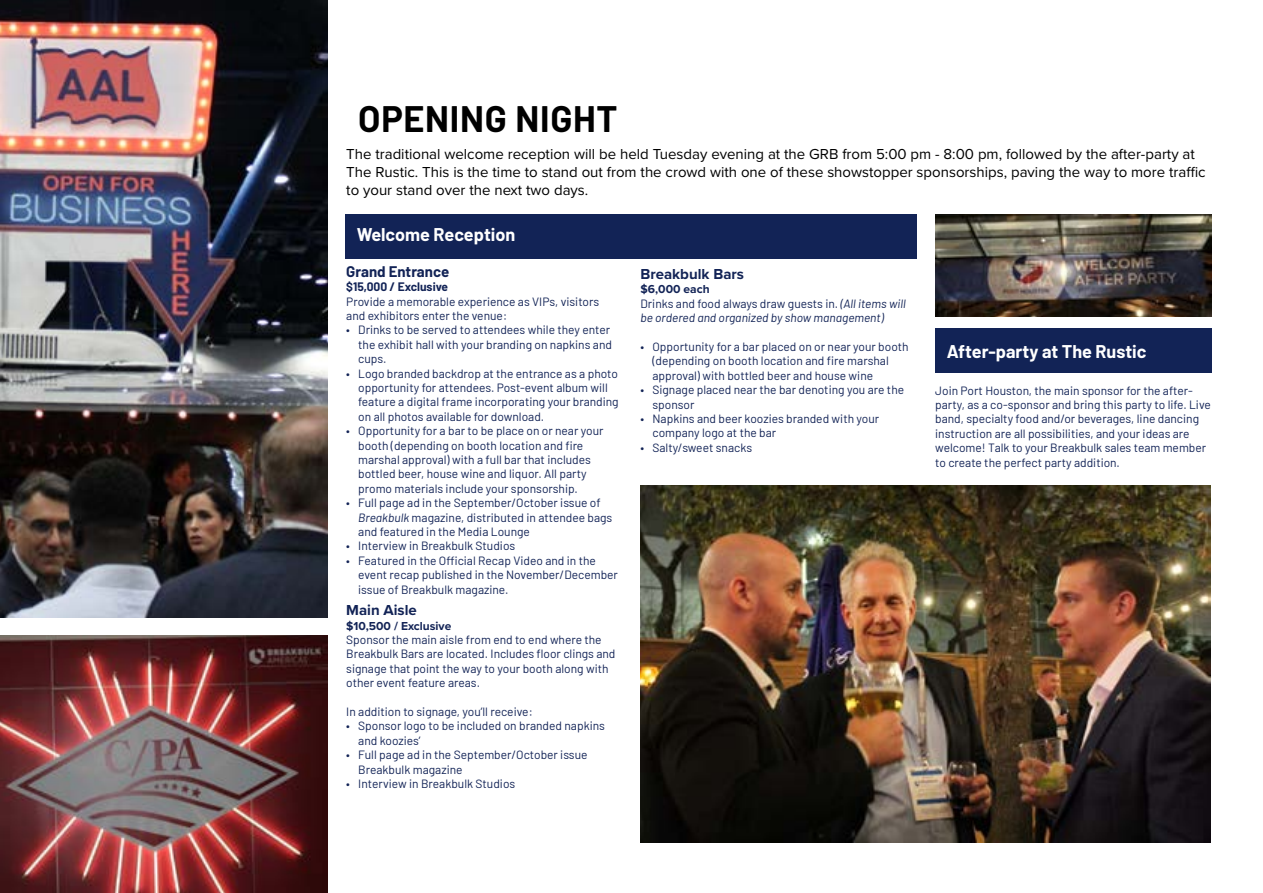
<style>
.page{position:relative;width:1263px;height:893px;background:#fff}
.page>*{position:absolute;margin:0;border:0;box-sizing:border-box;transform-origin:0 0}
.t1{font:700 36px "Barlow";letter-spacing:.02em;color:#000}
.t2{font:700 18px "Barlow";color:#fff}
.t3{font:15px/18px "Proxima Nova";color:#000}
.t4{font:700 15px "Proxima Nova";color:#122356}
.t5{font:700 15px "Barlow";color:#122356}
.t6{font:12px/14.4px "Barlow";color:#122356}
.t7{font:italic 12px/14.4px "Barlow";color:#122356}
.t8{font:700 12px "Proxima Nova";color:#122356}
.t9{font:700 12px "Barlow";color:#122356}
.s1{font-style:italic}
.s2{font-style:normal}
</style>
<div class="page">
<img style="left:0;top:0;width:328px;height:617px">
<div style="left:346px;top:215px;width:571px;height:44px;background:#122356"></div>
<div style="left:935px;top:328px;width:276px;height:45px;background:#122356"></div>
<img style="left:935px;top:215px;width:276px;height:102px">
<img style="left:640px;top:486px;width:570px;height:356px">
<img style="left:0;top:636px;width:328px;height:257px">
<h1 class="t1" style="left:358px;top:92px;width:261px">OPENING NIGHT</h1>
<p class="t3" style="left:346px;top:145px;width:861px">The traditional welcome reception will be held Tuesday evening at the GRB from 5:00 pm - 8:00 pm, followed by the after-party at<br>The Rustic. This is the time to stand out from the crowd with one of these showstopper sponsorships, paving the way to more traffic to your stand over the next two days.</p>
<h2 class="t2" style="left:357px;top:222px;width:160px">Welcome Reception</h2>
<p class="t5" style="left:346px;top:260px;width:104px">Grand Entrance</p>
<p class="t9" style="left:346px;top:278px;width:103px">$15,000 / Exclusive</p>
<p class="t6" style="left:346px;top:293px;width:254px">Provide a memorable experience as VIPs, visitors and exhibitors enter the venue:</p>
<p class="t6" style="left:358px;top:322px;width:255px;text-indent:-12px">• Drinks to be served to attendees while they enter the exhibit hall with your branding on napkins and cups.</p>
<p class="t6" style="left:358px;top:365px;width:262px;text-indent:-12px">• Logo branded backdrop at the entrance as a photo opportunity for attendees. Post-event album will feature a digital frame incorporating your branding on all photos available for download.</p>
<p class="t6" style="left:358px;top:423px;width:247px;text-indent:-12px">• Opportunity for a bar to be place on or near your booth (depending on booth location and fire marshal approval) with a full bar that includes bottled beer, house wine and liquor. All party promo materials include your sponsorship.</p>
<p class="t6" style="left:358px;top:495px;width:256px;text-indent:-12px">• Full page ad in the September/October issue of<br><span class="s1">Breakbulk</span> magazine, distributed in attendee bags and featured in the Media Lounge</p>
<p class="t6" style="left:346px;top:538px;width:171px">• Interview in Breakbulk Studios</p>
<p class="t6" style="left:358px;top:552px;width:261px;text-indent:-12px">• Featured in the Official Recap Video and in the event recap published in the November/December issue of Breakbulk magazine.</p>
<p class="t4" style="left:346px;top:599px;width:72px">Main Aisle</p>
<p class="t8" style="left:346px;top:617px;width:107px">$10,500 / Exclusive</p>
<p class="t6" style="left:346px;top:632px;width:271px">Sponsor the main aisle from end to end where the Breakbulk Bars are located. Includes floor clings and signage that point the way to your booth along with other event feature areas.</p>
<p class="t6" style="left:346px;top:704px;width:188px">In addition to signage, you’ll receive:</p>
<p class="t6" style="left:358px;top:718px;width:248px;text-indent:-12px">• Sponsor logo to be included on branded napkins and koozies’</p>
<p class="t6" style="left:358px;top:747px;width:231px;text-indent:-12px">• Full page ad in the September/October issue<br>Breakbulk magazine</p>
<p class="t6" style="left:346px;top:776px;width:171px">• Interview in Breakbulk Studios</p>
<p class="t4" style="left:640px;top:263px;width:105px">Breakbulk Bars</p>
<p class="t8" style="left:640px;top:280px;width:71px">$6,000 each</p>
<p class="t7" style="left:640px;top:295px;width:267px"><span class="s2">Drinks and food always draw guests in.</span> (All items will be ordered and organized by show management)</p>
<p class="t6" style="left:652px;top:339px;width:258px;text-indent:-12px">• Opportunity for a bar placed on or near your booth (depending on booth location and fire marshal approval) with bottled beer and house wine</p>
<p class="t6" style="left:652px;top:382px;width:253px;text-indent:-12px">• Signage placed near the bar denoting you are the sponsor</p>
<p class="t6" style="left:652px;top:411px;width:228px;text-indent:-12px">• Napkins and beer koozies branded with your company logo at the bar</p>
<p class="t6" style="left:640px;top:439px;width:113px">• Salty/sweet snacks</p>
<h2 class="t2" style="left:947px;top:339px;width:201px">After-party at The Rustic</h2>
<p class="t6" style="left:935px;top:382px;width:277px">Join Port Houston, the main sponsor for the after&shy;party, as a co-sponsor and bring this party to life. Live band, specialty food and/or beverages, line dancing instruction are all possibilities, and your ideas are welcome! Talk to your Breakbulk sales team member to create the perfect party addition.</p>
</div>
